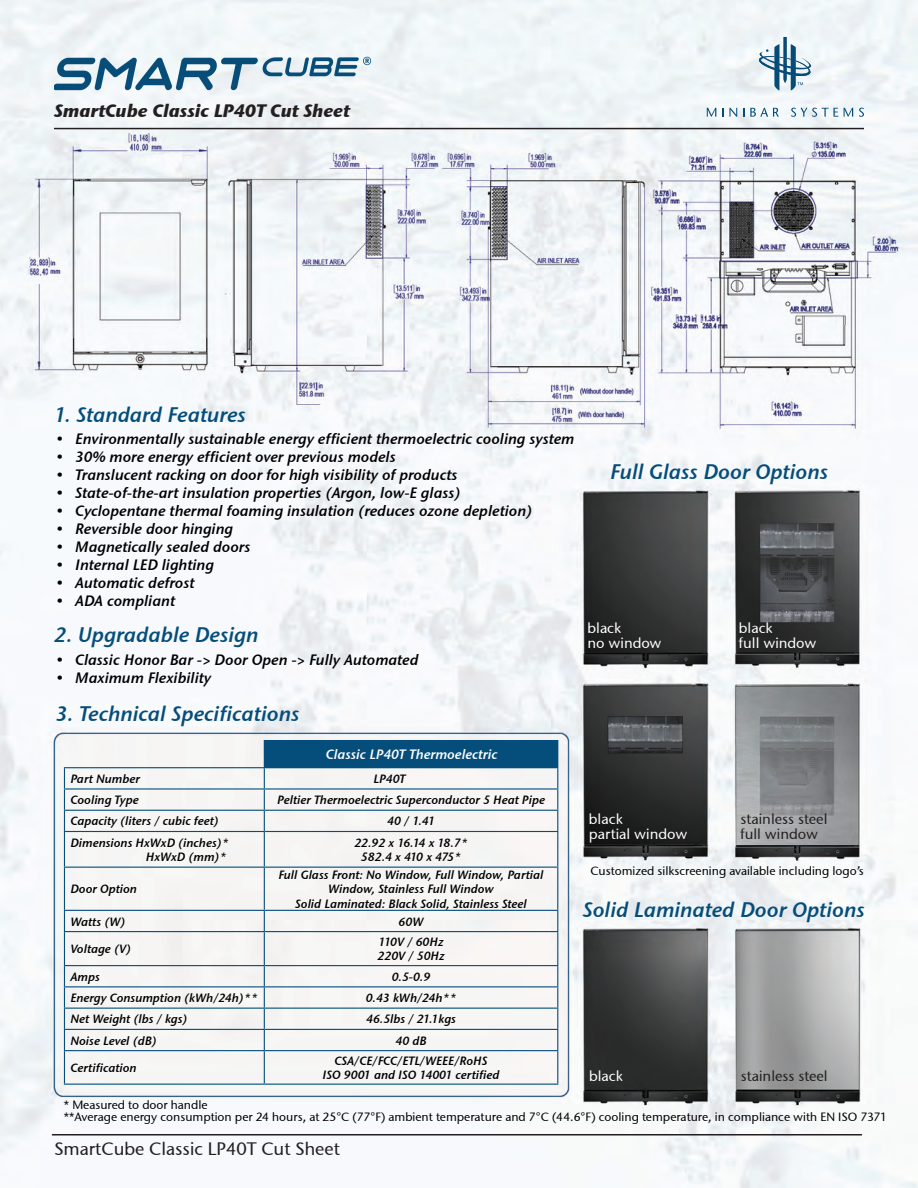
<style>
.page{position:relative;width:918px;height:1188px;background:#fff}
.page>*{position:absolute;margin:0;border:0;box-sizing:border-box;transform-origin:0 0}
.Untertitel{font:21px "Stone Sans Semi ITCTT Italic";color:#054d7a}
.t1{font:italic 18px "Stone Sans ITCTT Bold";color:#231f20}
.t2{font:18px "Stone Sans ITCTT Medium";color:#231f20}
.text{font:15px "Stone Sans Semi ITCTT Italic";color:#000001}
.Untertitel-2{font:14.55px "Stone Sans ITCTT Medium";color:#fff}
.Untertitel-3{font:14.55px "Stone Sans ITCTT Medium";color:#231f20}
.t3{font:13.5px "Stone Sans Semi ITCTT Italic";color:#fff}
.t4{font:12px/14.4px "Stone Sans Semi ITCTT Italic";color:#000001;text-align:center}
.Untertitel-4{font:12px "Stone Sans ITCTT Medium";color:#000001}
.t5{font:12px "Stone Sans Semi ITCTT Italic";letter-spacing:-.06em;color:#000001}
.s1{font-family:"Stone Sans ITCTT";font-weight:700}
</style>
<div class="page">
<img style="left:0;top:0;width:918px;height:1188px">
<div style="left:264px;top:741px;width:294px;height:27px;background:#054d7a"></div>
<hr style="left:64px;top:788px;width:200px;height:2px;background:#054d7a">
<hr style="left:264px;top:788px;width:294px;height:2px;background:#054d7a">
<hr style="left:64px;top:810px;width:200px;height:1px;background:#054d7a">
<hr style="left:264px;top:810px;width:294px;height:1px;background:#054d7a">
<hr style="left:64px;top:831px;width:200px;height:1px;background:#054d7a">
<hr style="left:264px;top:831px;width:294px;height:1px;background:#054d7a">
<hr style="left:64px;top:867px;width:200px;height:1px;background:#054d7a">
<hr style="left:264px;top:867px;width:294px;height:1px;background:#054d7a">
<hr style="left:64px;top:910px;width:200px;height:1px;background:#054d7a">
<hr style="left:264px;top:910px;width:294px;height:1px;background:#054d7a">
<hr style="left:64px;top:931px;width:200px;height:1px;background:#054d7a">
<hr style="left:264px;top:931px;width:294px;height:1px;background:#054d7a">
<hr style="left:64px;top:965px;width:200px;height:1px;background:#054d7a">
<hr style="left:264px;top:965px;width:294px;height:1px;background:#054d7a">
<hr style="left:64px;top:986px;width:200px;height:1px;background:#054d7a">
<hr style="left:264px;top:986px;width:294px;height:1px;background:#054d7a">
<hr style="left:64px;top:1008px;width:200px;height:1px;background:#054d7a">
<hr style="left:264px;top:1008px;width:294px;height:1px;background:#054d7a">
<hr style="left:64px;top:1029px;width:200px;height:1px;background:#054d7a">
<hr style="left:264px;top:1029px;width:294px;height:1px;background:#054d7a">
<hr style="left:64px;top:1050px;width:200px;height:1px;background:#054d7a">
<hr style="left:264px;top:1050px;width:294px;height:1px;background:#054d7a">
<svg style="left:64px;top:768px;width:1px;height:63px"></svg>
<hr style="left:64px;top:832px;width:1px;height:35px;background:#054d7a">
<hr style="left:264px;top:832px;width:1px;height:35px;background:#054d7a">
<hr style="left:557px;top:832px;width:1px;height:35px;background:#054d7a">
<hr style="left:64px;top:868px;width:1px;height:42px;background:#054d7a">
<hr style="left:264px;top:868px;width:1px;height:42px;background:#054d7a">
<hr style="left:557px;top:868px;width:1px;height:42px;background:#054d7a">
<svg style="left:64px;top:911px;width:1px;height:20px"></svg>
<svg style="left:264px;top:911px;width:1px;height:20px"></svg>
<svg style="left:557px;top:911px;width:1px;height:20px"></svg>
<hr style="left:64px;top:932px;width:1px;height:33px;background:#054d7a">
<hr style="left:264px;top:932px;width:1px;height:33px;background:#054d7a">
<hr style="left:557px;top:932px;width:1px;height:33px;background:#054d7a">
<svg style="left:64px;top:966px;width:1px;height:84px"></svg>
<svg style="left:264px;top:966px;width:1px;height:84px"></svg>
<svg style="left:557px;top:966px;width:1px;height:84px"></svg>
<hr style="left:64px;top:1051px;width:1px;height:33px;background:#054d7a">
<hr style="left:264px;top:1051px;width:1px;height:33px;background:#054d7a">
<hr style="left:557px;top:1051px;width:1px;height:33px;background:#054d7a">
<hr style="left:64px;top:1084px;width:200px;height:1px;background:#054d7a">
<hr style="left:264px;top:1084px;width:294px;height:1px;background:#054d7a">
<hr style="left:64px;top:767px;width:200px;height:1px;background:#054d7a">
<hr style="left:264px;top:740px;width:294px;height:1px;background:#054d7a">
<svg style="left:264px;top:768px;width:1px;height:63px"></svg>
<svg style="left:557px;top:768px;width:1px;height:63px"></svg>
<svg style="left:54px;top:53px;width:318px;height:51px;fill:#eef3f5"></svg>
<svg style="left:706px;top:36px;width:159px;height:81px;fill:#eff5f8"></svg>
<hr style="left:54px;top:128px;width:810px;height:1px;background:#231f20">
<hr style="left:52px;top:1134px;width:810px;height:2px;background:#231f20">
<p class="t1" style="left:54px;top:100px;width:297px">SmartCube Classic <span class="s1">LP</span>40T <span class="s1">Cut Sheet</span></p>
<p class="Untertitel" style="left:54px;top:402px;width:193px">1. Standard Features</p>
<p class="text" style="left:56px;top:430px;width:520px">• Environmentally sustainable energy efficient thermoelectric cooling system</p>
<p class="text" style="left:56px;top:448px;width:341px">• 30% more energy efficient over previous models</p>
<p class="text" style="left:56px;top:466px;width:403px">• Translucent racking on door for high visibility of products</p>
<p class="text" style="left:56px;top:484px;width:406px">• State-of-the-art insulation properties (Argon, low-E glass)</p>
<p class="text" style="left:56px;top:502px;width:478px">• Cyclopentane thermal foaming insulation (reduces ozone depletion)</p>
<p class="text" style="left:56px;top:520px;width:179px">• Reversible door hinging</p>
<p class="text" style="left:56px;top:538px;width:196px">• Magnetically sealed doors</p>
<p class="text" style="left:56px;top:556px;width:160px">• Internal LED lighting</p>
<p class="text" style="left:56px;top:574px;width:140px">• Automatic defrost</p>
<p class="text" style="left:56px;top:592px;width:121px">• ADA compliant</p>
<p class="Untertitel" style="left:54px;top:622px;width:206px">2. Upgradable Design</p>
<p class="text" style="left:56px;top:650px;width:364px">• Classic Honor Bar -&gt; Door Open -&gt; Fully Automated</p>
<p class="text" style="left:56px;top:668px;width:157px">• Maximum Flexibility</p>
<p class="Untertitel" style="left:55px;top:701px;width:246px">3. Technical Specifications</p>
<p class="Untertitel" style="left:610px;top:459px;width:220px">Full Glass Door Options</p>
<p class="Untertitel-2" style="left:588px;top:619px;width:35px">black</p>
<p class="Untertitel-2" style="left:588px;top:634px;width:76px">no window</p>
<p class="Untertitel-2" style="left:739px;top:619px;width:35px">black</p>
<p class="Untertitel-2" style="left:739px;top:634px;width:79px">full window</p>
<p class="t3" style="left:326px;top:746px;width:173px">Classic LP40T Thermoelectric</p>
<p class="t4" style="left:70px;top:771px;width:71px">Part Number</p>
<p class="t4" style="left:373px;top:771px;width:34px">LP40T</p>
<p class="t4" style="left:70px;top:793px;width:70px">Cooling Type</p>
<p class="t4" style="left:277px;top:793px;width:269px">Peltier Thermoelectric Superconductor 5 Heat Pipe</p>
<p class="t4" style="left:70px;top:814px;width:150px">Capacity (liters / cubic feet)</p>
<p class="t4" style="left:387px;top:814px;width:49px">40 / 1.41</p>
<p class="t4" style="left:70px;top:835px;width:160px">Dimensions HxWxD (inches)*</p>
<p class="t4" style="left:146px;top:850px;width:82px">HxWxD (mm)*</p>
<p class="t4" style="left:354px;top:835px;width:115px">22.92 x 16.14 x 18.7*</p>
<p class="t5" style="left:361px;top:850px;width:102px">582.4 x 410 x 475*</p>
<p class="t4" style="left:70px;top:882px;width:68px">Door Option</p>
<p class="t4" style="left:279px;top:867px;width:267px">Full Glass Front: No Window, Full Window, Partial<br>Window, Stainless Full Window</p>
<p class="t4" style="left:295px;top:896px;width:233px">Solid Laminated: Black Solid, Stainless Steel</p>
<p class="t4" style="left:70px;top:914px;width:56px">Watts (W)</p>
<p class="t4" style="left:399px;top:914px;width:26px">60W</p>
<p class="t4" style="left:70px;top:942px;width:62px">Voltage (V)</p>
<p class="t4" style="left:379px;top:935px;width:66px">110V / 60Hz</p>
<p class="t4" style="left:378px;top:949px;width:68px">220V / 50Hz</p>
<p class="t4" style="left:70px;top:969px;width:31px">Amps</p>
<p class="t4" style="left:392px;top:969px;width:40px">0.5-0.9</p>
<p class="t4" style="left:70px;top:991px;width:189px">Energy Consumption (kWh/24h)**</p>
<p class="t4" style="left:366px;top:991px;width:92px">0.43 kWh/24h**</p>
<p class="t4" style="left:70px;top:1012px;width:119px">Net Weight (lbs / kgs)</p>
<p class="t4" style="left:366px;top:1012px;width:91px">46.5lbs / 21.1kgs</p>
<p class="t4" style="left:70px;top:1033px;width:88px">Noise Level (dB)</p>
<p class="t4" style="left:396px;top:1033px;width:33px">40 dB</p>
<p class="t4" style="left:70px;top:1061px;width:68px">Certification</p>
<p class="t4" style="left:335px;top:1053px;width:155px">CSA/CE/FCC/ETL/WEEE/RoHS</p>
<p class="t4" style="left:323px;top:1068px;width:178px">ISO 9001 and ISO 14001 certified</p>
<p class="Untertitel-2" style="left:589px;top:810px;width:35px">black</p>
<p class="Untertitel-2" style="left:589px;top:825px;width:100px">partial window</p>
<p class="Untertitel-3" style="left:740px;top:810px;width:89px">stainless steel</p>
<p class="Untertitel-3" style="left:740px;top:825px;width:79px">full window</p>
<p class="Untertitel-4" style="left:590px;top:864px;width:275px">Customized silkscreening available including logo’s</p>
<p class="Untertitel" style="left:583px;top:896px;width:284px">Solid Laminated Door Options</p>
<p class="Untertitel-2" style="left:589px;top:1067px;width:35px">black</p>
<p class="Untertitel-3" style="left:741px;top:1067px;width:89px">stainless steel</p>
<p class="Untertitel-4" style="left:64px;top:1098px;width:145px">* Measured to door handle</p>
<p class="Untertitel-4" style="left:64px;top:1110px;width:825px">**Average energy consumption per 24 hours, at 25°C (77°F) ambient temperature and 7°C (44.6°F) cooling temperature, in compliance with EN ISO 7371</p>
<p class="t2" style="left:54px;top:1138px;width:287px">SmartCube Classic LP40T Cut Sheet</p>
</div>
